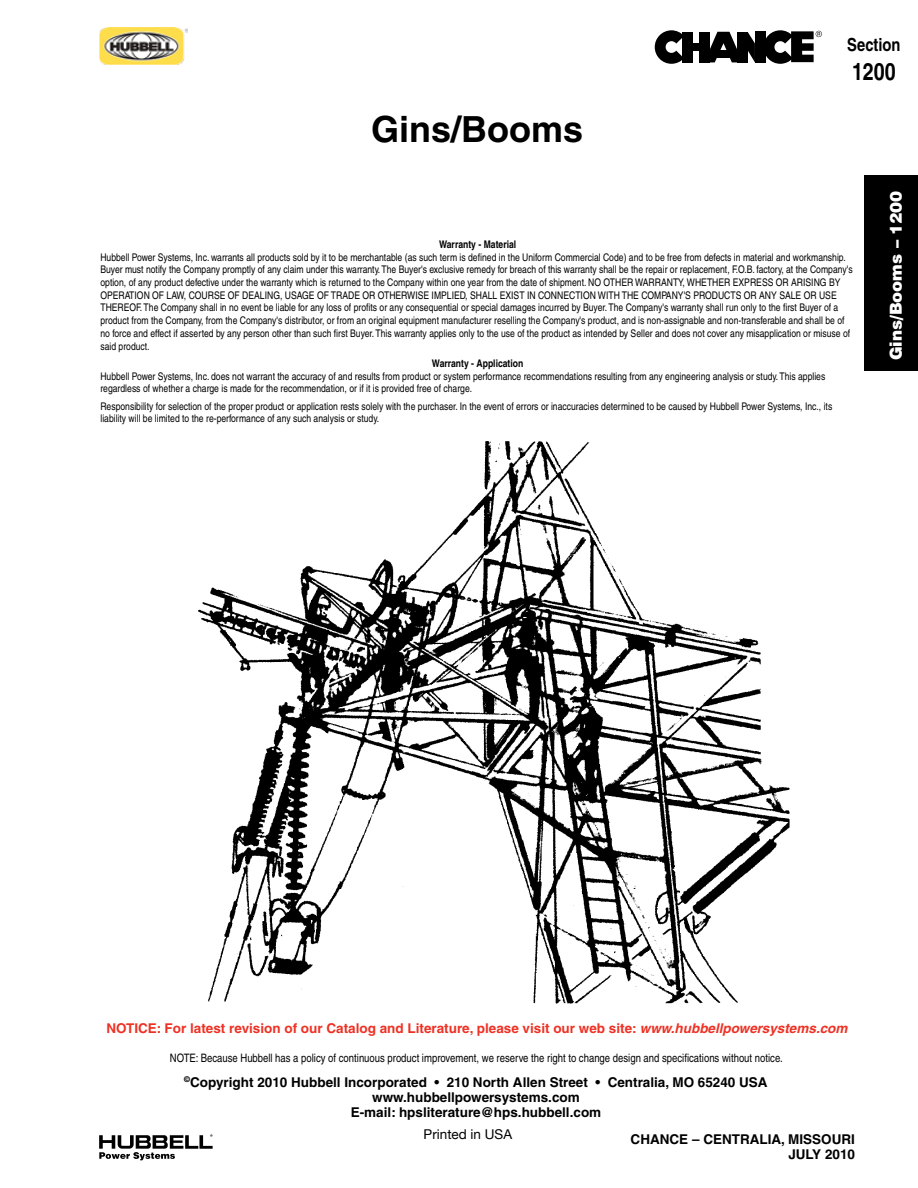
<style>
.page{position:relative;width:918px;height:1188px;background:#fff}
.page>*{position:absolute;margin:0;border:0;box-sizing:border-box;transform-origin:0 0}
.t1{font:700 36px "Helvetica";color:#000}
.t2{font:700 condensed 24px "Helvetica";color:#000}
.t3{font:700 condensed 19.5px "Helvetica";color:#000}
.t4{font:700 condensed 18px "Helvetica";color:#000}
.t5{font:900 16.5px "Helvetica";color:#fff}
.t6{font:700 13.5px/15px "Helvetica";color:#000;text-align:right}
.t7{font:700 13.5px "Helvetica";color:#ee3124}
.t8{font:13.5px "Helvetica Neue";color:#000}
.t9{font:condensed 11.7px "Helvetica";color:#000}
.t10{font:condensed 10.5px/12.8px "Helvetica";color:#000}
.t11{font:700 condensed 10.5px "Helvetica";color:#000}
.s1{font-style:italic}
</style>
<div class="page">
<img style="left:100px;top:28px;width:88px;height:37px">
<div style="left:693px;top:43px;width:7px;height:8px;background:#000"></div>
<div style="left:683px;top:32px;width:10px;height:30px;background:#000"></div>
<div style="left:699px;top:32px;width:11px;height:30px;background:#000"></div>
<svg style="left:710px;top:32px;width:45px;height:30px"></svg>
<div style="left:755px;top:31px;width:11px;height:31px;background:#000"></div>
<div style="left:717px;top:50px;width:13px;height:7px;background:#000"></div>
<svg style="left:655px;top:30px;width:29px;height:34px"></svg>
<svg style="left:764px;top:30px;width:58px;height:34px"></svg>
<svg style="left:99px;top:1134px;width:114px;height:26px"></svg>
<div style="left:864px;top:176px;width:54px;height:195px;background:#000"></div>
<img style="left:198px;top:441px;width:591px;height:563px">
<h1 class="t1" style="left:371px;top:107px;width:214px">Gins/Booms</h1>
<h3 class="t4" style="left:847px;top:33px;width:55px">Section</h3>
<h2 class="t2" style="left:852px;top:56px;width:45px">1200</h2>
<h3 class="t3" style="left:857px;top:53px;width:37px">1201</h3>
<p class="t11" style="left:439px;top:238px;width:79px">Warranty - Material</p>
<p class="t10" style="left:100px;top:250px;width:754px">Hubbell Power Systems, Inc. warrants all products sold by it to be merchantable (as such term is defined in the Uniform Commercial Code) and to be free from defects in material and workmanship.<br>Buyer must notify the Company promptly of any claim under this warranty. The Buyer's exclusive remedy for breach of this warranty shall be the repair or replacement, F.O.B. factory, at the Company's option, of any product defective under the warranty which is returned to the Company within one year from the date of shipment. NO OTHER WARRANTY, WHETHER EXPRESS OR ARISING BY OPERATION OF LAW, COURSE OF DEALING, USAGE OF TRADE OR OTHERWISE IMPLIED, SHALL EXIST IN CONNECTION WITH THE COMPANY'S PRODUCTS OR ANY SALE OR USE THEREOF. The Company shall in no event be liable for any loss of profits or any consequential or special damages incurred by Buyer. The Company's warranty shall run only to the first Buyer of a product from the Company, from the Company's distributor, or from an original equipment manufacturer reselling the Company's product, and is non-assignable and non-transferable and shall be of no force and effect if asserted by any person other than such first Buyer. This warranty applies only to the use of the product as intended by Seller and does not cover any misapplication or misuse of said product.</p>
<p class="t11" style="left:432px;top:357px;width:93px">Warranty - Application</p>
<p class="t10" style="left:100px;top:370px;width:726px">Hubbell Power Systems, Inc. does not warrant the accuracy of and results from product or system performance recommendations resulting from any engineering analysis or study. This applies regardless of whether a charge is made for the recommendation, or if it is provided free of charge.</p>
<p class="t10" style="left:100px;top:400px;width:733px">Responsibility for selection of the proper product or application rests solely with the purchaser. In the event of errors or inaccuracies determined to be caused by Hubbell Power Systems, Inc., its liability will be limited to the re-performance of any such analysis or study.</p>
<h3 class="t5" style="left:885px;top:360px;width:171px;rotate:-90deg">Gins/Booms – 1200</h3>
<p class="t7" style="left:106px;top:1020px;width:743px">NOTICE: For latest revision of our Catalog and Literature, please visit our web site: <span class="s1">www.hubbellpowersystems.com</span></p>
<p class="t9" style="left:170px;top:1051px;width:614px">NOTE: Because Hubbell has a policy of continuous product improvement, we reserve the right to change design and specifications without notice.</p>
<p class="t6" style="left:184px;top:1074px;width:585px;text-align:center"><sup>©</sup>Copyright 2010 Hubbell Incorporated • 210 North Allen Street • Centralia, MO 65240 USA www.hubbellpowersystems.com<br>E-mail: hpsliterature@hps.hubbell.com</p>
<p class="t8" style="left:424px;top:1126px;width:90px">Printed in USA</p>
<p class="t6" style="left:631px;top:1132px;width:226px">CHANCE – CENTRALIA, MISSOURI<br>JULY 2010</p>
</div>
